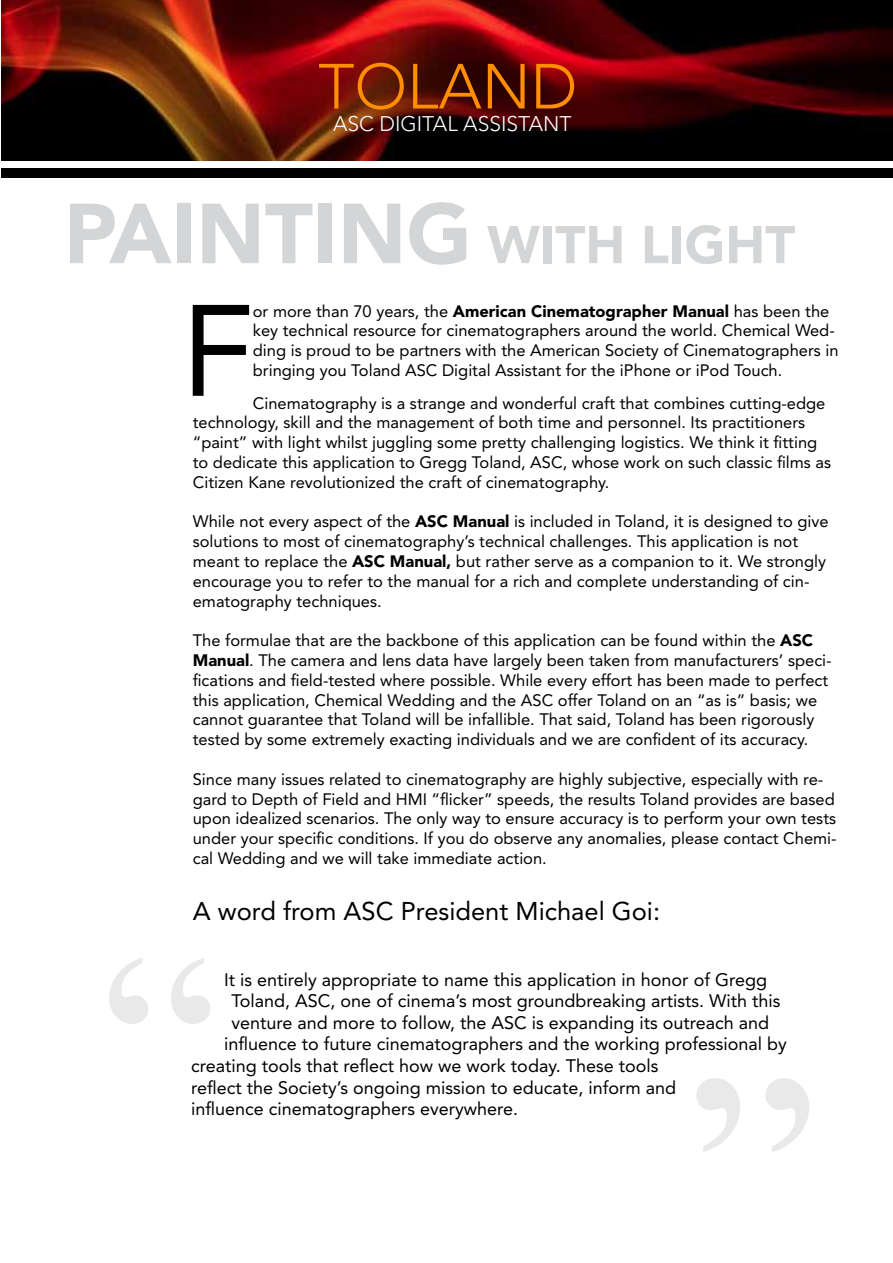
<style>
.page{position:relative;width:893px;height:1263px;background:#fff}
.page>*{position:absolute;margin:0;border:0;box-sizing:border-box;transform-origin:0 0}
.t1{font:128.4px "Avenir";color:#000}
.t2{font:300 63px "Avenir";color:#ff8e00}
.t3{font:900 52.5px "Avenir";color:#d3d5d6}
.t4{font:25.5px "Avenir";color:#000}
.t5{font:300 21px "Avenir";color:#fff}
.t6{font:18px "Avenir";color:#000}
.t7{font:16.5px/19.8px "Avenir";color:#000}
.s1{font-size:84px}
.s2{font-weight:900}
</style>
<div class="page">
<img style="left:2px;top:0;width:891px;height:160px">
<div style="left:2px;top:168px;width:891px;height:9px;background:#000"></div>
<svg style="left:696px;top:1078px;width:113px;height:74px"></svg>
<svg style="left:109px;top:958px;width:101px;height:66px"></svg>
<h2 class="t2" style="left:318px;top:50px;width:261px">TOLAND</h2>
<p class="t5" style="left:333px;top:111px;width:240px">ASC DIGITAL ASSISTANT</p>
<h3 class="t3" style="left:64px;top:213px;width:733px"><span class="s1">PAINTING</span> WITH LIGHT</h3>
<h1 class="t1" style="left:181px;top:277px;width:73px">F</h1>
<p class="t7" style="left:253px;top:301px;width:587px">or more than 70 years, the <span class="s2">American Cinematographer Manual</span> has been the key technical resource for cinematographers around the world. Chemical Wed&shy;ding is proud to be partners with the American Society of Cinematographers in bringing you Toland ASC Digital Assistant for the iPhone or iPod Touch.</p>
<p class="t7" style="left:193px;top:393px;width:640px;text-indent:60px">Cinematography is a strange and wonderful craft that combines cutting-edge technology, skill and the management of both time and personnel. Its practitioners “paint” with light whilst juggling some pretty challenging logistics. We think it fitting to dedicate this application to Gregg Toland, ASC, whose work on such classic films as Citizen Kane revolutionized the craft of cinematography.</p>
<p class="t7" style="left:193px;top:512px;width:637px">While not every aspect of the <span class="s2">ASC Manual</span> is included in Toland, it is designed to give solutions to most of cinematography’s technical challenges. This application is not meant to replace the <span class="s2">ASC Manual,</span> but rather serve as a companion to it. We strongly encourage you to refer to the manual for a rich and complete understanding of cin&shy;ematography techniques.</p>
<p class="t7" style="left:193px;top:631px;width:640px">The formulae that are the backbone of this application can be found within the <span class="s2">ASC Manual</span>. The camera and lens data have largely been taken from manufacturers’ speci&shy;fications and field-tested where possible. While every effort has been made to perfect this application, Chemical Wedding and the ASC offer Toland on an “as is” basis; we cannot guarantee that Toland will be infallible. That said, Toland has been rigorously tested by some extremely exacting individuals and we are confident of its accuracy.</p>
<p class="t7" style="left:193px;top:769px;width:645px">Since many issues related to cinematography are highly subjective, especially with re&shy;gard to Depth of Field and HMI “flicker” speeds, the results Toland provides are based upon idealized scenarios. The only way to ensure accuracy is to perform your own tests under your specific conditions. If you do observe any anomalies, please contact Chemi&shy;cal Wedding and we will take immediate action.</p>
<h3 class="t4" style="left:193px;top:896px;width:469px">A word from ASC President Michael Goi:</h3>
<p class="t6" style="left:224px;top:969px;width:544px">It is entirely appropriate to name this application in honor of Gregg</p>
<p class="t6" style="left:232px;top:990px;width:550px">Toland, ASC, one of cinema’s most groundbreaking artists. With this</p>
<p class="t6" style="left:232px;top:1012px;width:539px">venture and more to follow, the ASC is expanding its outreach and</p>
<p class="t6" style="left:224px;top:1034px;width:564px">influence to future cinematographers and the working professional by</p>
<p class="t6" style="left:191px;top:1055px;width:469px">creating tools that reflect how we work today. These tools</p>
<p class="t6" style="left:191px;top:1077px;width:486px">reflect the Society’s ongoing mission to educate, inform and</p>
<p class="t6" style="left:191px;top:1098px;width:329px">influence cinematographers everywhere.</p>
</div>
